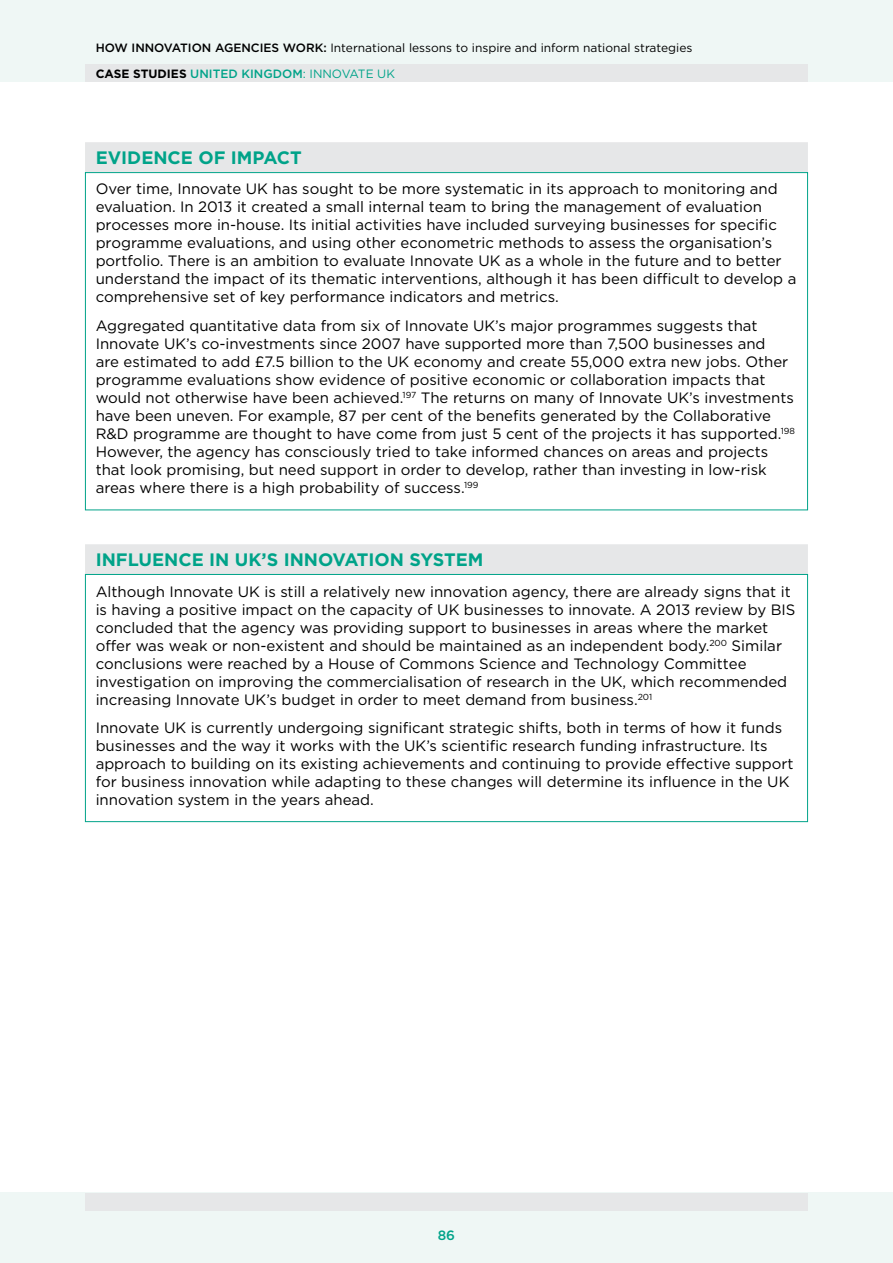
<style>
.page{position:relative;width:893px;height:1263px;background:#fff}
.page>*{position:absolute;margin:0;border:0;box-sizing:border-box;transform-origin:0 0}
.t1{font:700 18px "Gotham HTF";color:#00a389}
.t2{font:15px/18px "Gotham HTF";color:#000}
.t3{font:500 13.5px "Gotham HTF";color:#00a389}
.t4{font:12px/25px "Gotham HTF";color:#000}
.s1{font-weight:500}
.s2{font-weight:700}
.s3{font-weight:500;color:#00a389}
.s4{color:#00a389}
</style>
<div class="page">
<div style="left:0;top:0;width:893px;height:81px;background:#eff7f5"></div>
<div style="left:85px;top:64px;width:723px;height:17px;background:#e6e7e8"></div>
<div style="left:0;top:1193px;width:893px;height:70px;background:#eff7f5"></div>
<div style="left:85px;top:1193px;width:723px;height:17px;background:#e6e7e8"></div>
<div style="left:85px;top:142px;width:723px;height:30px;background:#e6e7e8"></div>
<div style="left:85px;top:544px;width:723px;height:30px;background:#e6e7e8"></div>
<div style="left:85px;top:574px;width:723px;height:248px;border:1px solid #00a389"></div>
<p class="t4" style="left:96px;top:36px;width:598px"><span class="s1">HOW INNOVATION AGENCIES WORK:</span> International lessons to inspire and inform national strategies<br><span class="s2">CASE STUDIES</span> <span class="s3">UNITED KINGDOM</span><span class="s4">: INNOVATE UK</span></p>
<p class="t1" style="left:96px;top:147px;width:208px">EVIDENCE OF IMPACT</p>
<p class="t2" style="left:96px;top:180px;width:702px">Over time, Innovate UK has sought to be more systematic in its approach to monitoring and evaluation. In 2013 it created a small internal team to bring the management of evaluation processes more in-house. Its initial activities have included surveying businesses for specific programme evaluations, and using other econometric methods to assess the organisation’s portfolio. There is an ambition to evaluate Innovate UK as a whole in the future and to better understand the impact of its thematic interventions, although it has been difficult to develop a comprehensive set of key performance indicators and metrics.</p>
<p class="t2" style="left:96px;top:317px;width:701px">Aggregated quantitative data from six of Innovate UK’s major programmes suggests that Innovate UK’s co-investments since 2007 have supported more than 7,500 businesses and<br>are estimated to add £7.5 billion to the UK economy and create 55,000 extra new jobs. Other programme evaluations show evidence of positive economic or collaboration impacts that would not otherwise have been achieved.<sup>197</sup> The returns on many of Innovate UK’s investments have been uneven. For example, 87 per cent of the benefits generated by the Collaborative R&amp;D programme are thought to have come from just 5 cent of the projects it has supported.<sup>198<br></sup>However, the agency has consciously tried to take informed chances on areas and projects that look promising, but need support in order to develop, rather than investing in low-risk areas where there is a high probability of success.<sup>199</sup></p>
<p class="t1" style="left:96px;top:549px;width:389px">INFLUENCE IN UK’S INNOVATION SYSTEM</p>
<p class="t2" style="left:96px;top:582px;width:701px">Although Innovate UK is still a relatively new innovation agency, there are already signs that it is having a positive impact on the capacity of UK businesses to innovate. A 2013 review by BIS concluded that the agency was providing support to businesses in areas where the market offer was weak or non-existent and should be maintained as an independent body.<sup>200</sup> Similar conclusions were reached by a House of Commons Science and Technology Committee investigation on improving the commercialisation of research in the UK, which recommended increasing Innovate UK’s budget in order to meet demand from business.<sup>201</sup></p>
<p class="t2" style="left:96px;top:719px;width:699px">Innovate UK is currently undergoing significant strategic shifts, both in terms of how it funds businesses and the way it works with the UK’s scientific research funding infrastructure. Its approach to building on its existing achievements and continuing to provide effective support for business innovation while adapting to these changes will determine its influence in the UK innovation system in the years ahead.</p>
<p class="t3" style="left:438px;top:1228px;width:19px">86</p>
</div>
